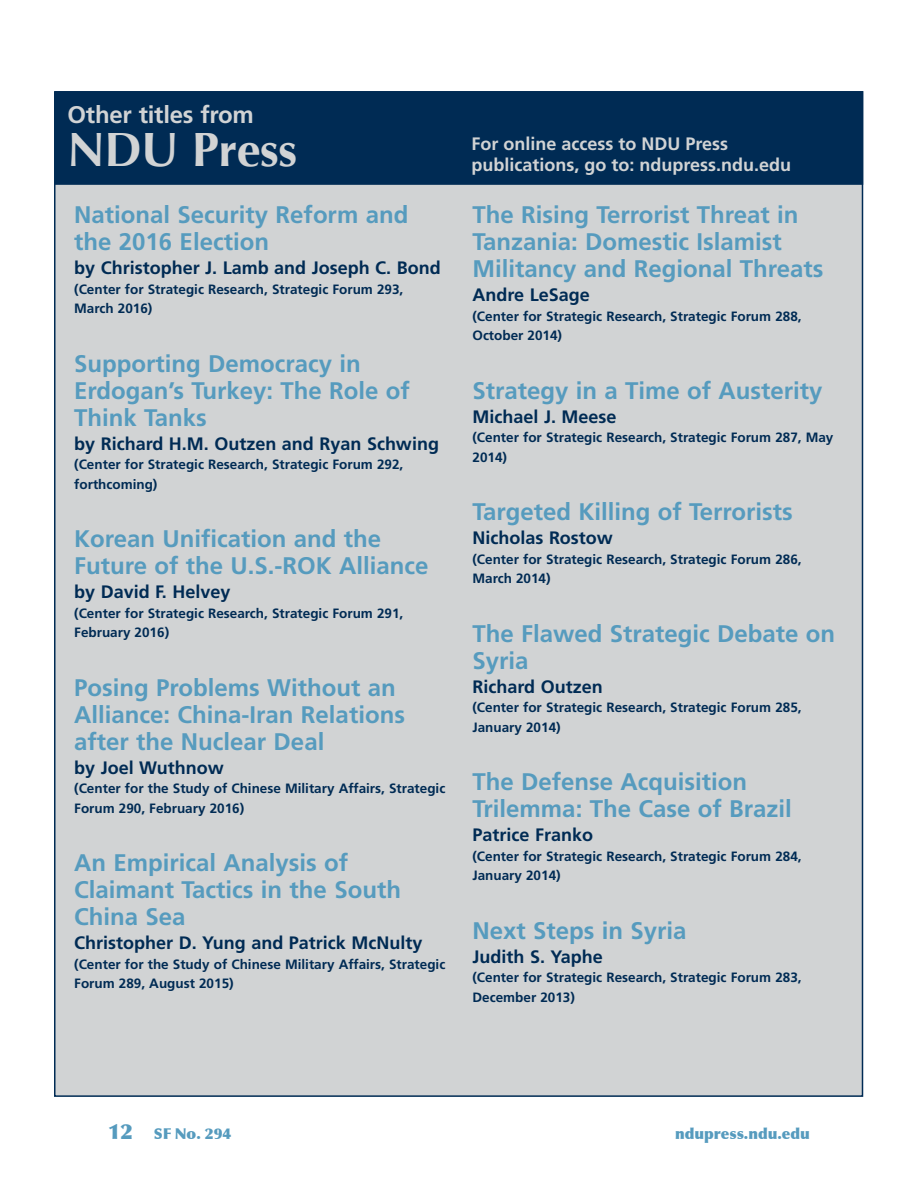
<style>
.page{position:relative;width:918px;height:1188px;background:#fff}
.page>*{position:absolute;margin:0;border:0;box-sizing:border-box;transform-origin:0 0}
.t1{font:700 48px "Optima";letter-spacing:-.01em;color:#d1d3d4}
.t2{font:700 24px/27px "Frutiger LT Std";color:#569bbe}
.t3{font:700 24px "Frutiger LT Std";letter-spacing:-.01em;color:#d1d3d4}
.t4{font:700 18px "Frutiger LT Std";color:#002b54}
.t5{font:700 18px/21.6px "Frutiger LT Std";color:#d1d3d4}
.t6{font:900 15px "Optima";color:#569bbe}
.t7{font:700 13.5px/19.5px "Frutiger LT Std";color:#002b54}
.s1{font-size:21px}
</style>
<div class="page">
<div style="left:54px;top:91px;width:809px;height:1006px;background:#d1d3d4;border:2px solid #002b54"></div>
<div style="left:55px;top:91px;width:808px;height:94px;background:#002b54;border:2px solid #002b54"></div>
<h2 class="t3" style="left:68px;top:100px;width:188px">Other titles from</h2>
<h1 class="t1" style="left:68px;top:122px;width:231px">NDU Press</h1>
<h3 class="t5" style="left:471px;top:133px;width:321px">For online access to NDU Press publications, go to: ndupress.ndu.edu</h3>
<h2 class="t2" style="left:74px;top:201px;width:336px">National Security Reform and the 2016 Election</h2>
<h3 class="t4" style="left:74px;top:257px;width:368px">by Christopher J. Lamb and Joseph C. Bond</h3>
<p class="t7" style="left:74px;top:279px;width:331px">(Center for Strategic Research, Strategic Forum 293,<br>March 2016)</p>
<h2 class="t2" style="left:74px;top:350px;width:337px">Supporting Democracy in<br>Erdogan’s Turkey: The Role of<br>Think Tanks</h2>
<h3 class="t4" style="left:74px;top:433px;width:366px">by Richard H.M. Outzen and Ryan Schwing</h3>
<p class="t7" style="left:74px;top:455px;width:331px">(Center for Strategic Research, Strategic Forum 292, forthcoming)</p>
<h2 class="t2" style="left:74px;top:525px;width:356px">Korean Unification and the<br>Future of the U.S.-ROK Alliance</h2>
<h3 class="t4" style="left:74px;top:581px;width:158px">by David F. Helvey</h3>
<p class="t7" style="left:74px;top:603px;width:331px">(Center for Strategic Research, Strategic Forum 291,<br>February 2016)</p>
<h2 class="t2" style="left:74px;top:674px;width:332px">Posing Problems Without an<br>Alliance: China-Iran Relations after the Nuclear Deal</h2>
<h3 class="t4" style="left:74px;top:757px;width:151px">by Joel Wuthnow</h3>
<p class="t7" style="left:74px;top:779px;width:373px">(Center for the Study of Chinese Military Affairs, Strategic<br>Forum 290, February 2016)</p>
<h2 class="t2" style="left:74px;top:849px;width:328px">An Empirical Analysis of<br>Claimant Tactics in the South<br>China Sea</h2>
<h3 class="t4" style="left:74px;top:932px;width:350px">Christopher D. Yung and Patrick McNulty</h3>
<p class="t7" style="left:74px;top:954px;width:373px">(Center for the Study of Chinese Military Affairs, Strategic<br>Forum 289, August 2015)</p>
<h2 class="t2" style="left:472px;top:201px;width:352px">The Rising Terrorist Threat in<br>Tanzania: Domestic Islamist<br>Militancy and Regional Threats</h2>
<h3 class="t4" style="left:472px;top:284px;width:119px">Andre LeSage</h3>
<p class="t7" style="left:472px;top:306px;width:331px">(Center for Strategic Research, Strategic Forum 288,<br>October 2014)</p>
<h2 class="t2" style="left:472px;top:377px;width:352px">Strategy in a Time of Austerity</h2>
<h3 class="t4" style="left:472px;top:406px;width:146px">Michael J. Meese</h3>
<p class="t7" style="left:472px;top:428px;width:363px">(Center for Strategic Research, Strategic Forum 287, May<br>2014)</p>
<h2 class="t2" style="left:472px;top:498px;width:322px">Targeted Killing of Terrorists</h2>
<h3 class="t4" style="left:472px;top:527px;width:142px">Nicholas Rostow</h3>
<p class="t7" style="left:472px;top:549px;width:331px">(Center for Strategic Research, Strategic Forum 286,<br>March 2014)</p>
<h2 class="t2" style="left:472px;top:620px;width:364px">The Flawed Strategic Debate on<br>Syria</h2>
<h3 class="t4" style="left:472px;top:676px;width:132px">Richard Outzen</h3>
<p class="t7" style="left:472px;top:698px;width:331px">(Center for Strategic Research, Strategic Forum 285,<br>January 2014)</p>
<h2 class="t2" style="left:472px;top:768px;width:321px">The Defense Acquisition<br>Trilemma: The Case of Brazil</h2>
<h3 class="t4" style="left:472px;top:824px;width:122px">Patrice Franko</h3>
<p class="t7" style="left:472px;top:846px;width:331px">(Center for Strategic Research, Strategic Forum 284,<br>January 2014)</p>
<h2 class="t2" style="left:472px;top:917px;width:216px">Next Steps in Syria</h2>
<h3 class="t4" style="left:472px;top:946px;width:132px">Judith S. Yaphe</h3>
<p class="t7" style="left:472px;top:968px;width:331px">(Center for Strategic Research, Strategic Forum 283,<br>December 2013)</p>
<p class="t6" style="left:108px;top:1125px;width:125px"><span class="s1">12</span> SF No. 294</p>
<p class="t6" style="left:675px;top:1125px;width:136px">ndupress.ndu.edu</p>
</div>
